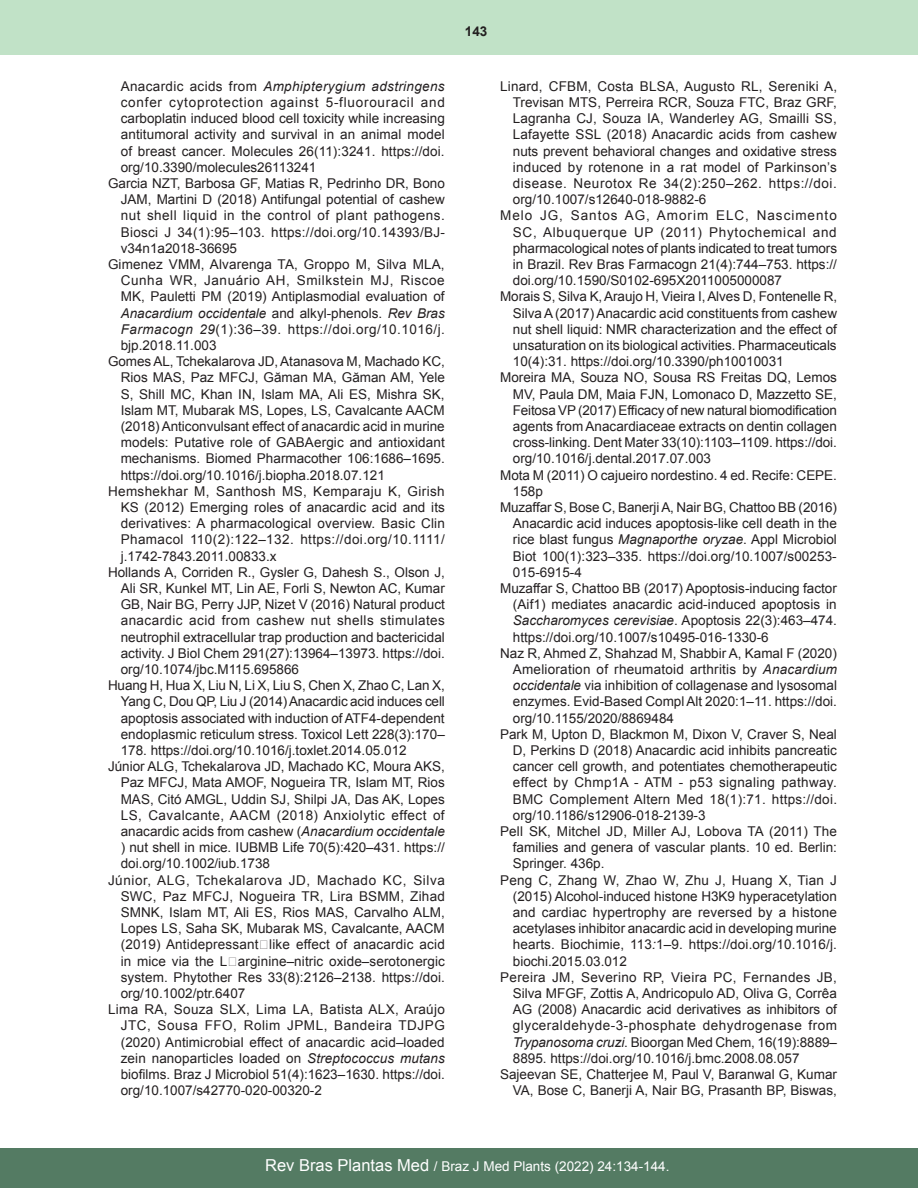
<style>
.page{position:relative;width:918px;height:1188px;background:#fff}
.page>*{position:absolute;margin:0;border:0;box-sizing:border-box;transform-origin:0 0}
.a-biblio{font:13.5px/16.2px "Arial";color:#231f20;text-align:justify}
.t1{font:13.5px "Arial";color:#fff}
.t2{font:700 13.5px "Arial";color:#231f20}
.s1{font-style:italic}
.s2{font-size:16.5px}
</style>
<div class="page">
<div style="left:0;top:0;width:918px;height:55px;background:#c1e2c7"></div>
<div style="left:0;top:1148px;width:918px;height:40px;background:#547b63"></div>
<p class="a-biblio" style="left:121px;top:78px;width:326px">Anacardic acids from <span class="s1">Amphipterygium adstringens </span>confer cytoprotection against 5-fluorouracil and carboplatin induced blood cell toxicity while increasing antitumoral activity and survival in an animal model of breast cancer. Molecules 26(11):3241. https://doi. org/10.3390/molecules26113241</p>
<p class="a-biblio" style="left:121px;top:175px;width:326px;text-indent:-13px">Garcia NZT, Barbosa GF, Matias R, Pedrinho DR, Bono JAM, Martini D (2018) Antifungal potential of cashew nut shell liquid in the control of plant pathogens.<br>Biosci J 34(1):95–103. https://doi.org/10.14393/BJ&shy;v34n1a2018-36695</p>
<p class="a-biblio" style="left:121px;top:256px;width:326px;text-indent:-13px">Gimenez VMM, Alvarenga TA, Groppo M, Silva MLA, Cunha WR, Januário AH, Smilkstein MJ, Riscoe MK, Pauletti PM (2019) Antiplasmodial evaluation of <span class="s1">Anacardium occidentale</span> and alkyl-phenols. <span class="s1">Rev Bras Farmacogn 29</span>(1):36–39. https://doi.org/10.1016/j. bjp.2018.11.003</p>
<p class="a-biblio" style="left:121px;top:354px;width:326px;text-indent:-13px">Gomes AL, Tchekalarova JD, Atanasova M, Machado KC, Rios MAS, Paz MFCJ, Găman MA, Găman AM, Yele S, Shill MC, Khan IN, Islam MA, Ali ES, Mishra SK, Islam MT, Mubarak MS, Lopes, LS, Cavalcante AACM (2018) Anticonvulsant effect of anacardic acid in murine models: Putative role of GABAergic and antioxidant mechanisms. Biomed Pharmacother 106:1686–1695. https://doi.org/10.1016/j.biopha.2018.07.121</p>
<p class="a-biblio" style="left:121px;top:483px;width:326px;text-indent:-13px">Hemshekhar M, Santhosh MS, Kemparaju K, Girish KS (2012) Emerging roles of anacardic acid and its derivatives: A pharmacological overview. Basic Clin Phamacol 110(2):122–132. https://doi.org/10.1111/ j.1742-7843.2011.00833.x</p>
<p class="a-biblio" style="left:121px;top:564px;width:326px;text-indent:-13px">Hollands A, Corriden R., Gysler G, Dahesh S., Olson J, Ali SR, Kunkel MT, Lin AE, Forli S, Newton AC, Kumar GB, Nair BG, Perry JJP, Nizet V (2016) Natural product anacardic acid from cashew nut shells stimulates neutrophil extracellular trap production and bactericidal activity. J Biol Chem 291(27):13964–13973. https://doi. org/10.1074/jbc.M115.695866</p>
<p class="a-biblio" style="left:121px;top:678px;width:326px;text-indent:-13px">Huang H, Hua X, Liu N, Li X, Liu S, Chen X, Zhao C, Lan X, Yang C, Dou QP, Liu J (2014) Anacardic acid induces cell apoptosis associated with induction of ATF4-dependent endoplasmic reticulum stress. Toxicol Lett 228(3):170– 178. https://doi.org/10.1016/j.toxlet.2014.05.012</p>
<p class="a-biblio" style="left:121px;top:759px;width:326px;text-indent:-13px">Júnior ALG, Tchekalarova JD, Machado KC, Moura AKS, Paz MFCJ, Mata AMOF, Nogueira TR, Islam MT, Rios MAS, Citó AMGL, Uddin SJ, Shilpi JA, Das AK, Lopes LS, Cavalcante, AACM (2018) Anxiolytic effect of anacardic acids from cashew (<span class="s1">Anacardium occidentale </span>) nut shell in mice. IUBMB Life 70(5):420–431. https:// doi.org/10.1002/iub.1738</p>
<p class="a-biblio" style="left:121px;top:872px;width:326px;text-indent:-13px">Júnior, ALG, Tchekalarova JD, Machado KC, Silva SWC, Paz MFCJ, Nogueira TR, Lira BSMM, Zihad SMNK, Islam MT, Ali ES, Rios MAS, Carvalho ALM, Lopes LS, Saha SK, Mubarak MS, Cavalcante, AACM (2019) Antidepressant‐like effect of anacardic acid in mice via the L‐arginine–nitric oxide–serotonergic system. Phytother Res 33(8):2126–2138. https://doi. org/10.1002/ptr.6407</p>
<p class="a-biblio" style="left:121px;top:1002px;width:326px;text-indent:-13px">Lima RA, Souza SLX, Lima LA, Batista ALX, Araújo JTC, Sousa FFO, Rolim JPML, Bandeira TDJPG (2020) Antimicrobial effect of anacardic acid–loaded zein nanoparticles loaded on <span class="s1">Streptococcus mutans </span>biofilms. Braz J Microbiol 51(4):1623–1630. https://doi. org/10.1007/s42770-020-00320-2</p>
<p class="t2" style="left:465px;top:22px;width:24px">143</p>
<p class="a-biblio" style="left:513px;top:78px;width:326px;text-indent:-13px">Linard, CFBM, Costa BLSA, Augusto RL, Sereniki A, Trevisan MTS, Perreira RCR, Souza FTC, Braz GRF, Lagranha CJ, Souza IA, Wanderley AG, Smailli SS, Lafayette SSL (2018) Anacardic acids from cashew nuts prevent behavioral changes and oxidative stress induced by rotenone in a rat model of Parkinson’s disease. Neurotox Re 34(2):250–262. https://doi. org/10.1007/s12640-018-9882-6</p>
<p class="a-biblio" style="left:513px;top:208px;width:326px;text-indent:-13px">Melo JG, Santos AG, Amorim ELC, Nascimento SC, Albuquerque UP (2011) Phytochemical and pharmacological notes of plants indicated to treat tumors in Brazil. Rev Bras Farmacogn 21(4):744–753. https:// doi.org/10.1590/S0102-695X2011005000087</p>
<p class="a-biblio" style="left:513px;top:289px;width:326px;text-indent:-13px">Morais S, Silva K, Araujo H, Vieira I, Alves D, Fontenelle R, Silva A (2017) Anacardic acid constituents from cashew nut shell liquid: NMR characterization and the effect of unsaturation on its biological activities. Pharmaceuticals 10(4):31. https://doi.org/10.3390/ph10010031</p>
<p class="a-biblio" style="left:513px;top:370px;width:326px;text-indent:-13px">Moreira MA, Souza NO, Sousa RS Freitas DQ, Lemos MV, Paula DM, Maia FJN, Lomonaco D, Mazzetto SE, Feitosa VP (2017) Efficacy of new natural biomodification agents from Anacardiaceae extracts on dentin collagen cross-linking. Dent Mater 33(10):1103–1109. https://doi. org/10.1016/j.dental.2017.07.003</p>
<p class="a-biblio" style="left:513px;top:467px;width:326px;text-indent:-13px">Mota M (2011) O cajueiro nordestino. 4 ed. Recife: CEPE.<br>158p</p>
<p class="a-biblio" style="left:513px;top:499px;width:326px;text-indent:-13px">Muzaffar S, Bose C, Banerji A, Nair BG, Chattoo BB (2016)<br>Anacardic acid induces apoptosis-like cell death in the rice blast fungus <span class="s1">Magnaporthe oryzae</span>. Appl Microbiol Biot 100(1):323–335. https://doi.org/10.1007/s00253- 015-6915-4</p>
<p class="a-biblio" style="left:513px;top:580px;width:326px;text-indent:-13px">Muzaffar S, Chattoo BB (2017) Apoptosis-inducing factor (Aif1) mediates anacardic acid-induced apoptosis in <span class="s1">Saccharomyces cerevisiae</span>. Apoptosis 22(3):463–474. https://doi.org/10.1007/s10495-016-1330-6</p>
<p class="a-biblio" style="left:513px;top:645px;width:326px;text-indent:-13px">Naz R, Ahmed Z, Shahzad M, Shabbir A, Kamal F (2020)<br>Amelioration of rheumatoid arthritis by <span class="s1">Anacardium occidentale</span> via inhibition of collagenase and lysosomal enzymes. Evid-Based Compl Alt 2020:1–11. https://doi. org/10.1155/2020/8869484</p>
<p class="a-biblio" style="left:513px;top:726px;width:326px;text-indent:-13px">Park M, Upton D, Blackmon M, Dixon V, Craver S, Neal D, Perkins D (2018) Anacardic acid inhibits pancreatic cancer cell growth, and potentiates chemotherapeutic effect by Chmp1A - ATM - p53 signaling pathway.<br>BMC Complement Altern Med 18(1):71. https://doi. org/10.1186/s12906-018-2139-3</p>
<p class="a-biblio" style="left:513px;top:823px;width:326px;text-indent:-13px">Pell SK, Mitchel JD, Miller AJ, Lobova TA (2011) The families and genera of vascular plants. 10 ed. Berlin:<br>Springer. 436p.</p>
<p class="a-biblio" style="left:513px;top:872px;width:326px;text-indent:-13px">Peng C, Zhang W, Zhao W, Zhu J, Huang X, Tian J (2015) Alcohol-induced histone H3K9 hyperacetylation and cardiac hypertrophy are reversed by a histone acetylases inhibitor anacardic acid in developing murine hearts. Biochimie, 113<span class="s1">:</span>1–9. https://doi.org/10.1016/j. biochi.2015.03.012</p>
<p class="a-biblio" style="left:513px;top:969px;width:326px;text-indent:-13px">Pereira JM, Severino RP, Vieira PC, Fernandes JB, Silva MFGF, Zottis A, Andricopulo AD, Oliva G, Corrêa AG (2008) Anacardic acid derivatives as inhibitors of glyceraldehyde-3-phosphate dehydrogenase from <span class="s1">Trypanosoma cruzi</span>. Bioorgan Med Chem, 16(19):8889– 8895. https://doi.org/10.1016/j.bmc.2008.08.057</p>
<p class="a-biblio" style="left:500px;top:1066px;width:338px;text-align:right">Sajeevan SE, Chatterjee M, Paul V, Baranwal G, Kumar<br>VA, Bose C, Banerji A, Nair BG, Prasanth BP, Biswas,</p>
<p class="t1" style="left:265px;top:1157px;width:406px"><span class="s2">Rev Bras Plantas Med</span> / Braz J Med Plants (2022) 24:134-144.</p>
</div>
